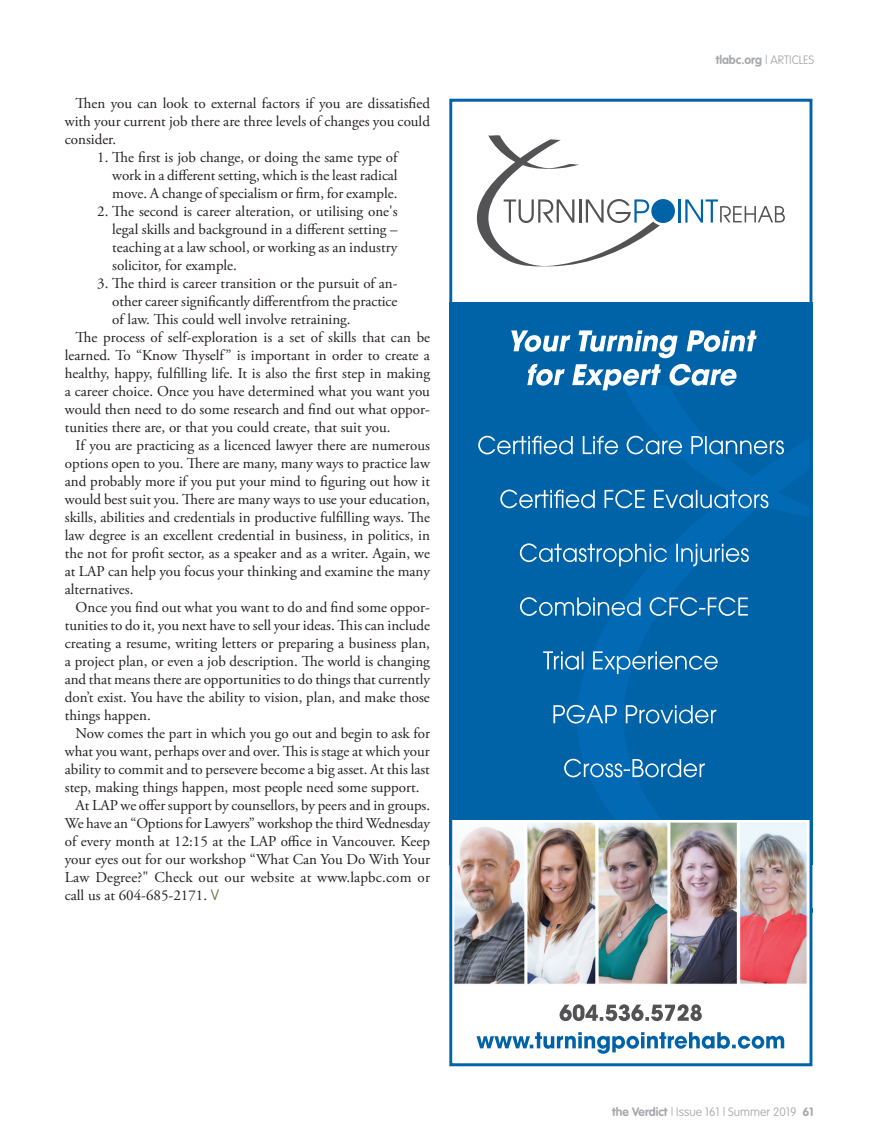
<style>
.page{position:relative;width:878px;height:1148px;background:#fff}
.page>*{position:absolute;margin:0;border:0;box-sizing:border-box;transform-origin:0 0}
._146_paragraph_1-nor{font:15px/18px "Adobe Garamond Pro";color:#231f20;text-align:justify}
.indent_-__3{font:15px/18px "Adobe Garamond Pro";color:#231f20;text-align:justify}
.t1{font:100 12px "VAG Rounded";color:#a8a9ad}
.t2{font:700 12px "VAG Rounded";color:#a8a9ad}
.s1{font-family:"VAG Rounded";font-weight:100;color:#5f703d}
.s2{font-weight:100}
.s3{font-weight:700}
</style>
<div class="page">
<div style="left:449px;top:303px;width:363px;height:562px;background:#0163a7"></div>
<div style="left:651px;top:199px;width:24px;height:24px;background:#0163a7;border-radius:50%"></div>
<hr style="left:678px;top:199px;width:2px;height:23px;background:#0163a7">
<svg style="left:685px;top:199px;width:99px;height:23px"></svg>
<svg style="left:476px;top:135px;width:184px;height:132px"></svg>
<svg style="left:553px;top:522px;width:196px;height:298px"></svg>
<svg style="left:564px;top:758px;width:140px;height:19px"></svg>
<svg style="left:553px;top:705px;width:163px;height:18px"></svg>
<svg style="left:543px;top:651px;width:174px;height:23px"></svg>
<svg style="left:520px;top:597px;width:227px;height:19px"></svg>
<svg style="left:520px;top:543px;width:228px;height:23px"></svg>
<svg style="left:476px;top:1032px;width:308px;height:21px"></svg>
<svg style="left:559px;top:1004px;width:142px;height:17px"></svg>
<svg style="left:478px;top:364px;width:330px;height:158px"></svg>
<svg style="left:511px;top:330px;width:245px;height:28px"></svg>
<img style="left:453px;top:820px;width:355px;height:164px">
<div style="left:449px;top:99px;width:363px;height:967px;border:3px solid #0163a7"></div>
<p class="_146_paragraph_1-nor" style="left:65px;top:95px;width:366px;text-indent:11px">Then you can look to external factors if you are dissatisfied with your current job there are three levels of changes you could consider.</p>
<p class="indent_-__3" style="left:112px;top:149px;width:287px;text-indent:-15px">1. The first is job change, or doing the same type of work in a different setting, which is the least radical move. A change of specialism or firm, for example.</p>
<p class="indent_-__3" style="left:112px;top:203px;width:287px;text-indent:-15px">2. The second is career alteration, or utilising one's legal skills and background in a different setting – teaching at a law school, or working as an industry solicitor, for example.</p>
<p class="indent_-__3" style="left:112px;top:275px;width:287px;text-indent:-15px">3. The third is career transition or the pursuit of an&shy;other career significantly differentfrom the practice of law. This could well involve retraining.</p>
<p class="_146_paragraph_1-nor" style="left:65px;top:329px;width:367px;text-indent:11px">The process of self-exploration is a set of skills that can be learned. To “Know Thyself” is important in order to create a healthy, happy, fulfilling life. It is also the first step in making a career choice. Once you have determined what you want you would then need to do some research and find out what oppor&shy;tunities there are, or that you could create, that suit you.</p>
<p class="_146_paragraph_1-nor" style="left:65px;top:437px;width:366px;text-indent:11px">If you are practicing as a licenced lawyer there are numerous options open to you. There are many, many ways to practice law and probably more if you put your mind to figuring out how it would best suit you. There are many ways to use your education, skills, abilities and credentials in productive fulfilling ways. The law degree is an excellent credential in business, in politics, in the not for profit sector, as a speaker and as a writer. Again, we at LAP can help you focus your thinking and examine the many alternatives.</p>
<p class="_146_paragraph_1-nor" style="left:65px;top:599px;width:367px;text-indent:11px">Once you find out what you want to do and find some oppor&shy;tunities to do it, you next have to sell your ideas. This can include creating a resume, writing letters or preparing a business plan, a project plan, or even a job description. The world is changing and that means there are opportunities to do things that currently don’t exist. You have the ability to vision, plan, and make those things happen.</p>
<p class="_146_paragraph_1-nor" style="left:65px;top:725px;width:366px;text-indent:11px">Now comes the part in which you go out and begin to ask for what you want, perhaps over and over. This is stage at which your ability to commit and to persevere become a big asset. At this last step, making things happen, most people need some support.</p>
<p class="_146_paragraph_1-nor" style="left:65px;top:797px;width:367px;text-indent:11px">At LAP we offer support by counsellors, by peers and in groups.<br>We have an “Options for Lawyers” workshop the third Wednesday of every month at 12:15 at the LAP office in Vancouver. Keep your eyes out for our workshop “What Can You Do With Your Law Degree?" Check out our website at www.lapbc.com or call us at 604-685-2171. <span class="s1">V</span></p>
<p class="t2" style="left:715px;top:53px;width:100px">tlabc.org <span class="s2">| ARTICLES</span></p>
<p class="t1" style="left:612px;top:1104px;width:203px"><span class="s3">the Verdict</span> | Issue 161 | Summer 2019 <span class="s3">61</span></p>
</div>
